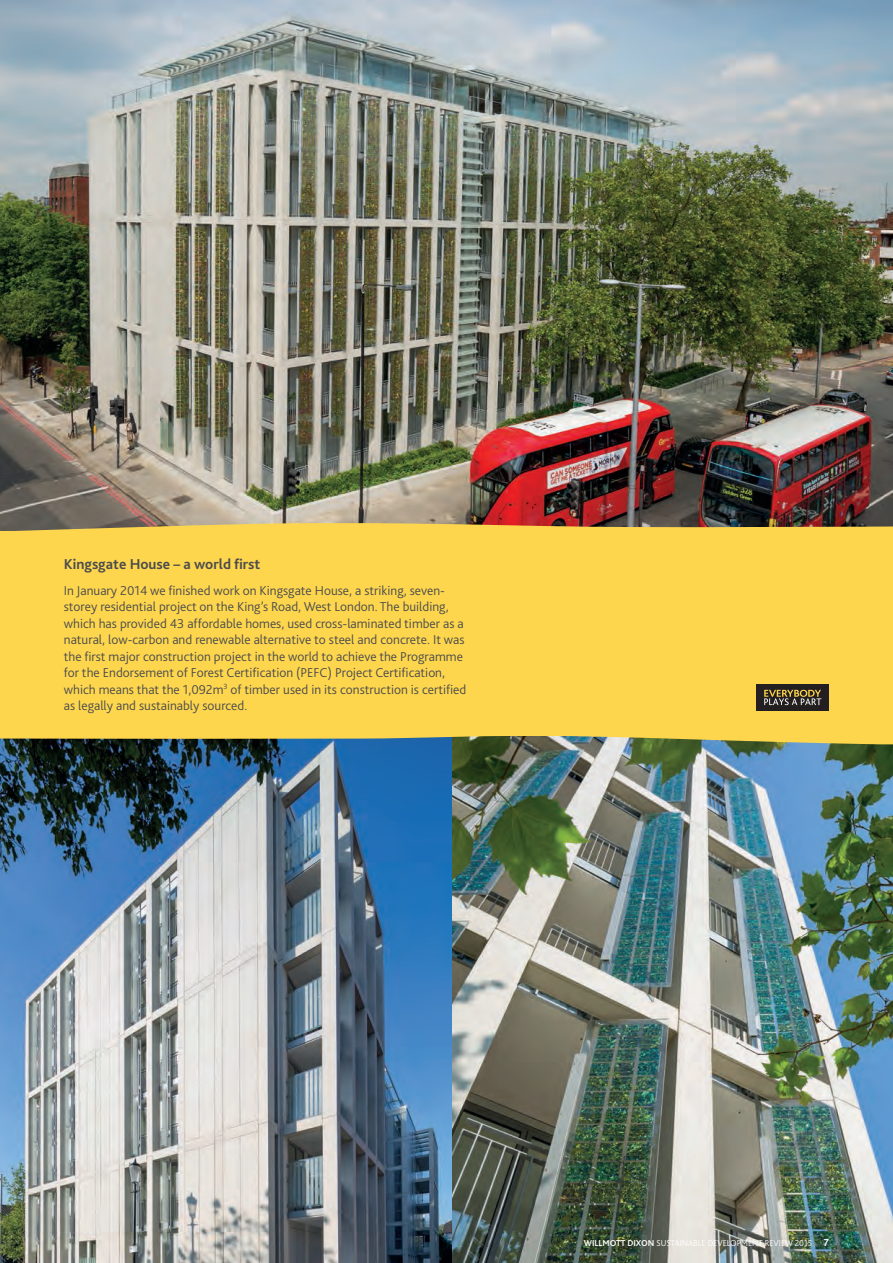
<style>
.page{position:relative;width:893px;height:1263px;background:#fff}
.page>*{position:absolute;margin:0;border:0;box-sizing:border-box;transform-origin:0 0}
.t1{font:700 15px "Bliss 2";color:#4b4c4d}
.t2{font:300 13.5px/16.5px "Bliss 2";color:#4b4c4d}
.t3{font:300 9px "Bliss 2";color:#fff}
.s1{font-weight:700}
.s2{font-weight:700;font-size:10.5px}
</style>
<div class="page">
<img style="left:0;top:0;width:893px;height:523px">
<img style="left:0;top:744px;width:453px;height:519px">
<img style="left:453px;top:744px;width:440px;height:519px">
<div style="left:0;top:532px;width:893px;height:204px;background:#fed64d"></div>
<img style="left:0;top:523px;width:893px;height:9px">
<img style="left:0;top:736px;width:893px;height:8px">
<div style="left:756px;top:684px;width:73px;height:26px;background:#231f20"></div>
<svg style="left:764px;top:690px;width:57px;height:15px"></svg>
<p class="t1" style="left:64px;top:554px;width:198px">Kingsgate House – a world first</p>
<p class="t2" style="left:64px;top:581px;width:404px">In January 2014 we finished work on Kingsgate House, a striking, seven&shy;storey residential project on the King’s Road, West London. The building, which has provided 43 affordable homes, used cross-laminated timber as a natural, low-carbon and renewable alternative to steel and concrete. It was the first major construction project in the world to achieve the Programme for the Endorsement of Forest Certification (PEFC) Project Certification, which means that the 1,092m<sup>3</sup> of timber used in its construction is certified as legally and sustainably sourced.</p>
<p class="t3" style="left:584px;top:1237px;width:247px"><span class="s1">WILLMOTT DIXON</span> SUSTAINABLE DEVELOPMENT REVIEW 2015 <span class="s2">7</span></p>
</div>
